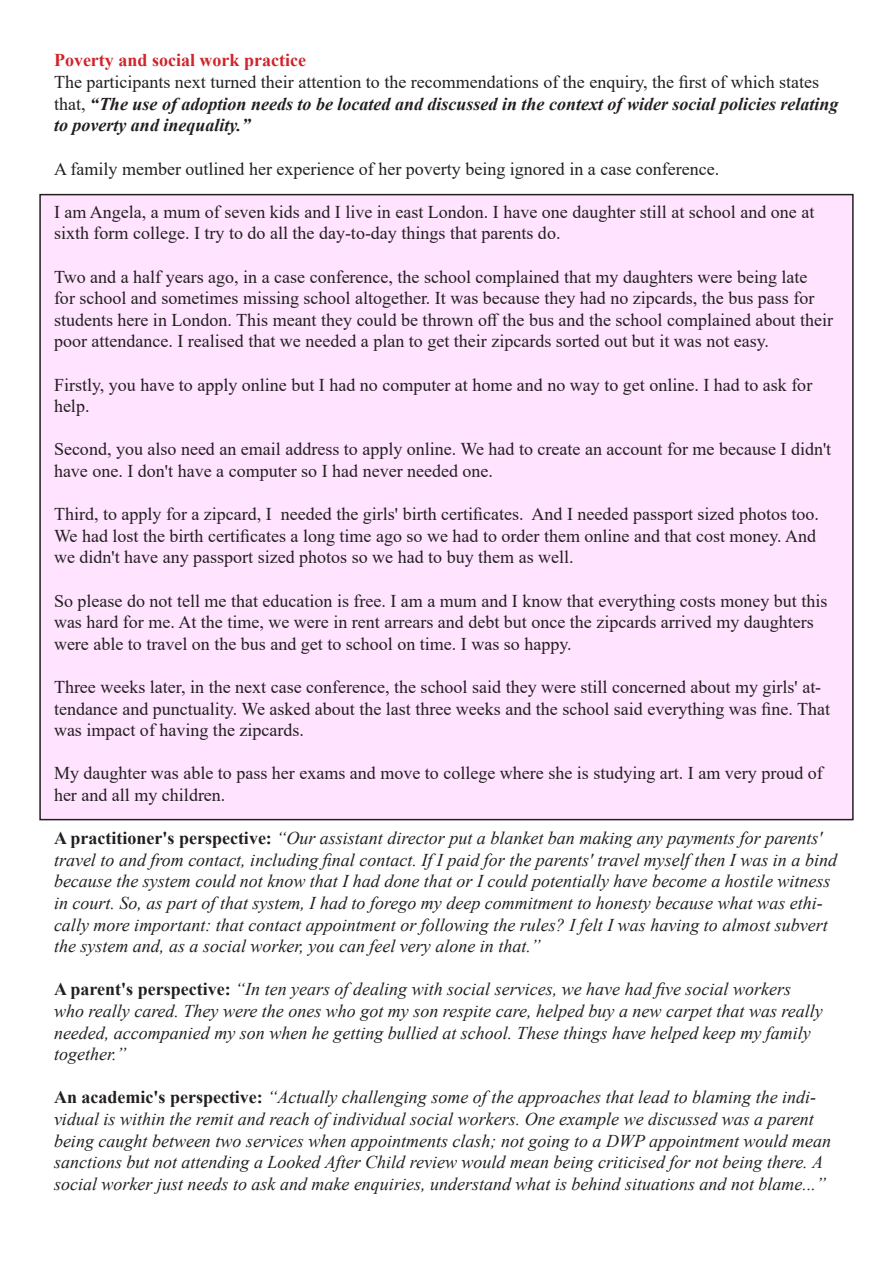
<style>
.page{position:relative;width:893px;height:1263px;background:#fff}
.page>*{position:absolute;margin:0;border:0;box-sizing:border-box;transform-origin:0 0}
.t1{font:18px/21.6px "Times New Roman";color:#231f20}
.t2{font:italic 18px/21.6px "Times New Roman";color:#231f20}
.t3{font:italic 700 18px/21.6px "Times New Roman";color:#231f20}
.t4{font:700 18px "Times New Roman";color:#d1232a}
.s1{font-weight:400;font-style:normal}
.s2{font-weight:700;font-style:normal}
</style>
<div class="page">
<div style="left:40px;top:195px;width:813px;height:625px;background:#ffe3ff"></div>
<p class="t4" style="left:54px;top:47px;width:253px">Poverty and social work practice</p>
<p class="t3" style="left:54px;top:71px;width:786px"><span class="s1">The participants next turned their attention to the recommendations of the enquiry, the first of which states that,</span> “The use of adoption needs to be located and discussed in the context of wider social policies relating to poverty and inequality.”</p>
<p class="t1" style="left:54px;top:157px;width:667px">A family member outlined her experience of her poverty being ignored in a case conference.</p>
<p class="t1" style="left:54px;top:200px;width:762px">I am Angela, a mum of seven kids and I live in east London. I have one daughter still at school and one at sixth form college. I try to do all the day-to-day things that parents do.</p>
<p class="t1" style="left:54px;top:265px;width:780px">Two and a half years ago, in a case conference, the school complained that my daughters were being late for school and sometimes missing school altogether. It was because they had no zipcards, the bus pass for students here in London. This meant they could be thrown off the bus and the school complained about their poor attendance. I realised that we needed a plan to get their zipcards sorted out but it was not easy.</p>
<p class="t1" style="left:54px;top:373px;width:760px">Firstly, you have to apply online but I had no computer at home and no way to get online. I had to ask for help.</p>
<p class="t1" style="left:54px;top:438px;width:779px">Second, you also need an email address to apply online. We had to create an account for me because I didn't have one. I don't have a computer so I had never needed one.</p>
<p class="t1" style="left:54px;top:503px;width:767px">Third, to apply for a zipcard, I needed the girls' birth certificates. And I needed passport sized photos too.<br>We had lost the birth certificates a long time ago so we had to order them online and that cost money. And we didn't have any passport sized photos so we had to buy them as well.</p>
<p class="t1" style="left:54px;top:589px;width:775px">So please do not tell me that education is free. I am a mum and I know that everything costs money but this was hard for me. At the time, we were in rent arrears and debt but once the zipcards arrived my daughters were able to travel on the bus and get to school on time. I was so happy.</p>
<p class="t1" style="left:54px;top:675px;width:777px">Three weeks later, in the next case conference, the school said they were still concerned about my girls' at&shy;tendance and punctuality. We asked about the last three weeks and the school said everything was fine. That was impact of having the zipcards.</p>
<p class="t1" style="left:54px;top:762px;width:770px">My daughter was able to pass her exams and move to college where she is studying art. I am very proud of her and all my children.</p>
<p class="t2" style="left:54px;top:827px;width:784px"><span class="s2">A practitioner's perspective:</span> “Our assistant director put a blanket ban making any payments for parents' travel to and from contact, including final contact. If I paid for the parents' travel myself then I was in a bind because the system could not know that I had done that or I could potentially have become a hostile witness in court. So, as part of that system, I had to forego my deep commitment to honesty because what was ethi&shy;cally more important: that contact appointment or following the rules? I felt I was having to almost subvert the system and, as a social worker, you can feel very alone in that.”</p>
<p class="t2" style="left:54px;top:978px;width:770px"><span class="s2">A parent's perspective:</span> “In ten years of dealing with social services, we have had five social workers who really cared. They were the ones who got my son respite care, helped buy a new carpet that was really needed, accompanied my son when he getting bullied at school. These things have helped keep my family together.”</p>
<p class="t2" style="left:54px;top:1086px;width:779px"><span class="s2">An academic's perspective:</span> “Actually challenging some of the approaches that lead to blaming the indi&shy;vidual is within the remit and reach of individual social workers. One example we discussed was a parent being caught between two services when appointments clash; not going to a DWP appointment would mean sanctions but not attending a Looked After Child review would mean being criticised for not being there. A social worker just needs to ask and make enquiries, understand what is behind situations and not blame...”</p>
</div>
